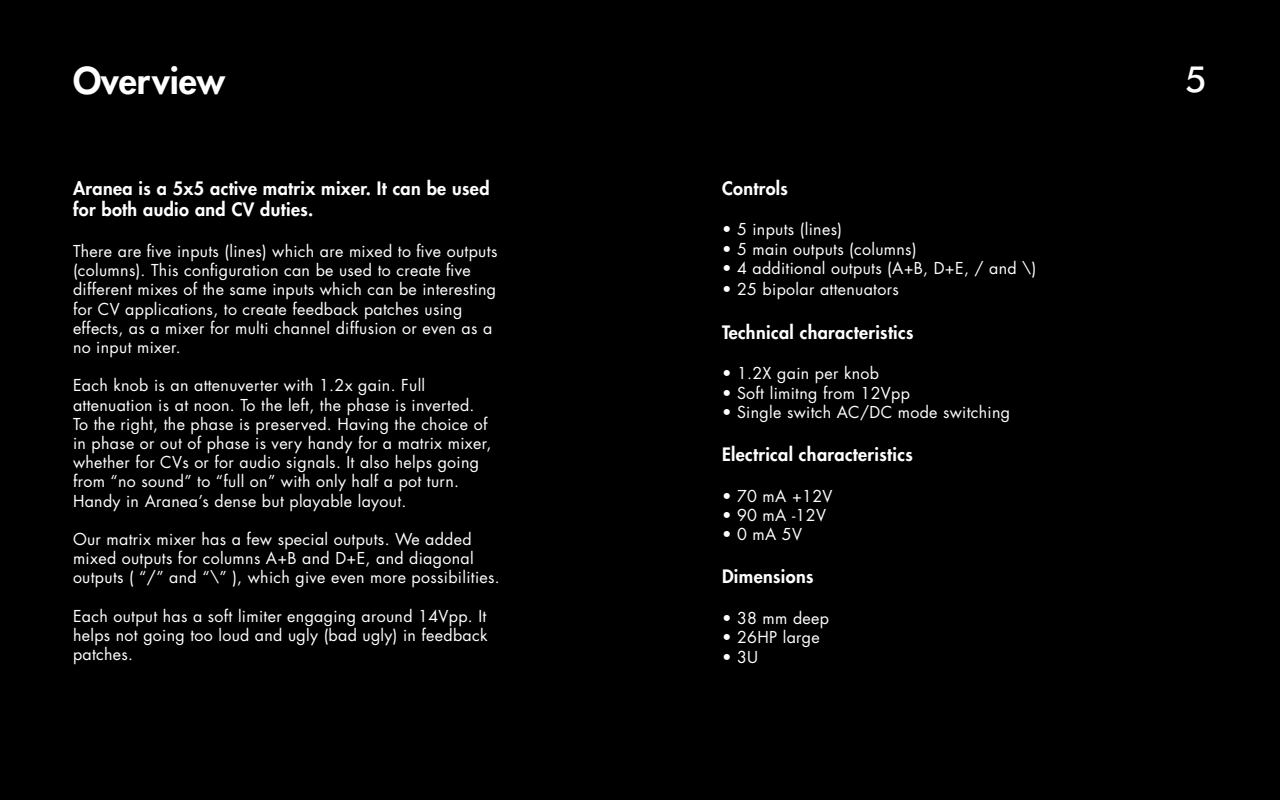
<style>
.page{position:relative;width:1280px;height:800px;background:#000}
.page>*{position:absolute;margin:0;border:0;box-sizing:border-box;transform-origin:0 0}
.t1{font:800 36px "Futura Std";color:#fff}
.t2{font:500 36px "Futura BT";color:#fff}
.t3{font:800 18px/21.6px "Futura Std";letter-spacing:.02em;color:#fff}
.t4{font:16px/19.2px "Futura Std";letter-spacing:.02em;color:#fff}
</style>
<div class="page">
<h1 class="t1" style="left:73px;top:58px;width:154px">Overview</h1>
<h1 class="t2" style="left:1185px;top:57px;width:23px">5</h1>
<p class="t3" style="left:73px;top:177px;width:418px">Aranea is a 5x5 active matrix mixer. It can be used for both audio and CV duties.</p>
<p class="t4" style="left:73px;top:242px;width:426px">There are five inputs (lines) which are mixed to five outputs (columns). This configuration can be used to create five different mixes of the same inputs which can be interesting for CV applications, to create feedback patches using effects, as a mixer for multi channel diffusion or even as a no input mixer.</p>
<p class="t4" style="left:73px;top:376px;width:420px">Each knob is an attenuverter with 1.2x gain. Full attenuation is at noon. To the left, the phase is inverted.<br>To the right, the phase is preserved. Having the choice of in phase or out of phase is very handy for a matrix mixer, whether for CVs or for audio signals. It also helps going from “no sound” to “full on” with only half a pot turn.<br>Handy in Aranea’s dense but playable layout.</p>
<p class="t4" style="left:73px;top:530px;width:428px">Our matrix mixer has a few special outputs. We added mixed outputs for columns A+B and D+E, and diagonal outputs ( “/” and “\” ), which give even more possibilities.</p>
<p class="t4" style="left:73px;top:607px;width:416px;text-align:justify">Each output has a soft limiter engaging around 14Vpp. It helps not going too loud and ugly (bad ugly) in feedback patches.</p>
<p class="t3" style="left:722px;top:177px;width:68px">Controls</p>
<p class="t4" style="left:722px;top:220px;width:121px">• 5 inputs (lines)</p>
<p class="t4" style="left:722px;top:239px;width:196px">• 5 main outputs (columns)</p>
<p class="t4" style="left:722px;top:259px;width:316px">• 4 additional outputs (A+B, D+E, / and \)</p>
<p class="t4" style="left:722px;top:280px;width:178px">• 25 bipolar attenuators</p>
<p class="t3" style="left:722px;top:321px;width:193px">Technical characteristics</p>
<p class="t4" style="left:722px;top:364px;width:159px">• 1.2X gain per knob</p>
<p class="t4" style="left:722px;top:383px;width:190px">• Soft limitng from 12Vpp</p>
<p class="t4" style="left:722px;top:403px;width:290px">• Single switch AC/DC mode switching</p>
<p class="t3" style="left:722px;top:444px;width:192px">Electrical characteristics</p>
<p class="t4" style="left:722px;top:487px;width:112px">• 70 mA +12V</p>
<p class="t4" style="left:722px;top:506px;width:105px">• 90 mA -12V</p>
<p class="t4" style="left:722px;top:525px;width:81px">• 0 mA 5V</p>
<p class="t3" style="left:722px;top:566px;width:93px">Dimensions</p>
<p class="t4" style="left:722px;top:609px;width:109px">• 38 mm deep</p>
<p class="t4" style="left:722px;top:628px;width:99px">• 26HP large</p>
<p class="t4" style="left:722px;top:647px;width:38px">• 3U</p>
</div>
